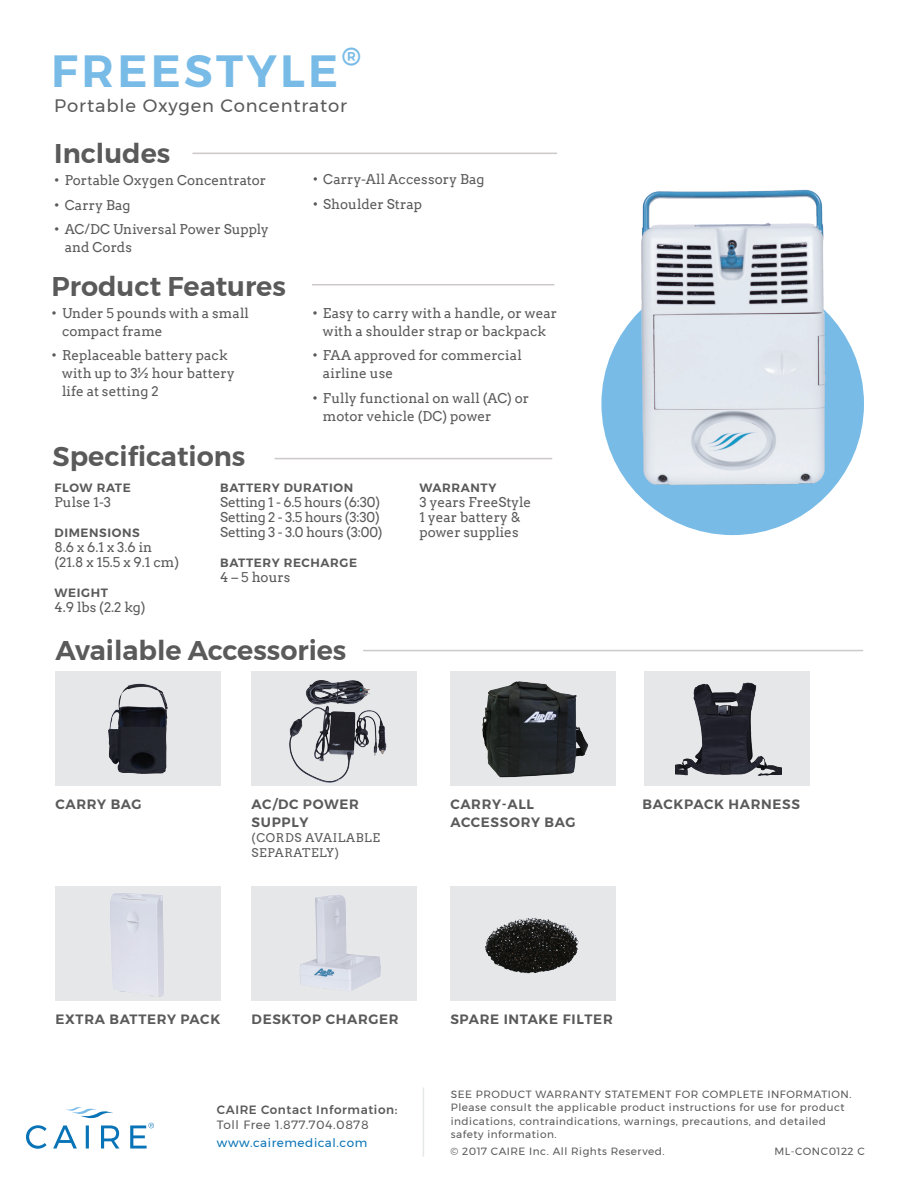
<style>
.page{position:relative;width:918px;height:1188px;background:#fff}
.page>*{position:absolute;margin:0;border:0;box-sizing:border-box;transform-origin:0 0}
.t1{font:600 45px "Montserrat";letter-spacing:.075em;color:#79bbe7}
.t2{font:600 27px "Montserrat";color:#595a59}
.t3{font:600 26.25px "Montserrat";color:#79bbe7}
.t4{font:18px "Montserrat";letter-spacing:.05em;color:#595a59}
.small_body{font:13.5px/18px "Arvo";color:#595a59}
.t5{font:600 13.5px/18px "Montserrat";letter-spacing:.05em;color:#595a59}
.small_body-2{font:13.5px "Arvo";letter-spacing:-.02em;color:#595a59}
.small_headline{font:600 12px "Montserrat";letter-spacing:.05em;color:#595a59}
.t6{font:500 12px/15px "Montserrat";letter-spacing:.05em;color:#595a59}
.t7{font:12px/15px "Arvo";letter-spacing:.05em;color:#595a59}
.t8{font:12px "Montserrat";letter-spacing:.05em;color:#0873b6}
.t9{font:10.5px/13.5px "Montserrat";letter-spacing:.05em;color:#595a59}
.s1{font-weight:400}
</style>
<div class="page">
<div style="left:601px;top:273px;width:263px;height:262px;background:#79bbe7;border-radius:50%"></div>
<hr style="left:275px;top:458px;width:277px;height:1px;background:#cdc9c8">
<div style="left:55px;top:672px;width:165px;height:114px;background:#e6e7e9"></div>
<div style="left:55px;top:887px;width:165px;height:114px;background:#e6e7e9"></div>
<div style="left:252px;top:672px;width:165px;height:114px;background:#e6e7e9"></div>
<div style="left:252px;top:887px;width:165px;height:114px;background:#e6e7e9"></div>
<div style="left:450px;top:672px;width:165px;height:114px;background:#e6e7e9"></div>
<div style="left:450px;top:887px;width:165px;height:114px;background:#e6e7e9"></div>
<div style="left:645px;top:672px;width:165px;height:114px;background:#e6e7e9"></div>
<hr style="left:363px;top:650px;width:500px;height:1px;background:#cdc9c8">
<img style="left:482px;top:681px;width:106px;height:97px">
<img style="left:675px;top:682px;width:106px;height:94px">
<img style="left:287px;top:886px;width:105px;height:105px">
<img style="left:101px;top:886px;width:77px;height:111px">
<img style="left:108px;top:683px;width:60px;height:91px">
<img style="left:485px;top:917px;width:94px;height:57px">
<img style="left:290px;top:680px;width:97px;height:103px">
<img style="left:624px;top:189px;width:209px;height:305px">
<svg style="left:26px;top:1125px;width:21px;height:24px"></svg>
<svg style="left:53px;top:1107px;width:66px;height:42px"></svg>
<svg style="left:130px;top:1123px;width:24px;height:26px"></svg>
<hr style="left:423px;top:1087px;width:1px;height:70px;background:#e6e7e9">
<hr style="left:192px;top:153px;width:365px;height:1px;background:#cdc9c8">
<hr style="left:312px;top:284px;width:242px;height:1px;background:#cdc9c8">
<p class="t1" style="left:51px;top:35px;width:289px">FREESTYLE</p>
<p class="t3" style="left:342px;top:36px;width:21px">®</p>
<p class="t4" style="left:54px;top:92px;width:294px">Portable Oxygen Concentrator</p>
<p class="t2" style="left:54px;top:132px;width:118px">Includes</p>
<p class="small_body" style="left:54px;top:171px;width:214px">• Portable Oxygen Concentrator</p>
<p class="small_body" style="left:54px;top:196px;width:78px">• Carry Bag</p>
<p class="small_body" style="left:65px;top:221px;width:206px;text-indent:-11px">• AC/DC Universal Power Supply and Cords</p>
<p class="t2" style="left:52px;top:265px;width:236px">Product Features</p>
<p class="small_body" style="left:62px;top:304px;width:189px;text-indent:-11px">• Under 5 pounds with a small compact frame</p>
<p class="small_body" style="left:62px;top:347px;width:174px;text-indent:-11px">• Replaceable battery pack with up to 3½ hour battery life at setting 2</p>
<p class="small_body" style="left:313px;top:170px;width:173px">• Carry-All Accessory Bag</p>
<p class="small_body" style="left:313px;top:195px;width:111px">• Shoulder Strap</p>
<p class="small_body" style="left:312px;top:304px;width:246px;text-align:center">• Easy to carry with a handle, or wear with a shoulder strap or backpack</p>
<p class="small_body" style="left:323px;top:347px;width:200px;text-indent:-11px">• FAA approved for commercial airline use</p>
<p class="small_body" style="left:323px;top:389px;width:208px;text-indent:-11px">• Fully functional on wall (AC) or motor vehicle (DC) power</p>
<p class="t2" style="left:53px;top:435px;width:194px">Specifications</p>
<p class="small_headline" style="left:55px;top:478px;width:78px">FLOW RATE</p>
<p class="small_body" style="left:55px;top:493px;width:58px">Pulse 1-3</p>
<p class="small_headline" style="left:55px;top:523px;width:87px">DIMENSIONS</p>
<p class="small_body" style="left:55px;top:538px;width:99px">8.6 x 6.1 x 3.6 in</p>
<p class="small_body" style="left:55px;top:553px;width:126px">(21.8 x 15.5 x 9.1 cm)</p>
<p class="small_headline" style="left:55px;top:583px;width:55px">WEIGHT</p>
<p class="small_body" style="left:55px;top:598px;width:93px">4.9 lbs (2.2 kg)</p>
<p class="small_headline" style="left:220px;top:478px;width:134px">BATTERY DURATION</p>
<p class="small_body-2" style="left:220px;top:494px;width:161px">Setting 1 - 6.5 hours (6:30)</p>
<p class="small_body-2" style="left:220px;top:509px;width:161px">Setting 2 - 3.5 hours (3:30)</p>
<p class="small_body-2" style="left:220px;top:524px;width:164px">Setting 3 - 3.0 hours (3:00)</p>
<p class="small_headline" style="left:220px;top:553px;width:138px">BATTERY RECHARGE</p>
<p class="small_body" style="left:220px;top:568px;width:72px">4 – 5 hours</p>
<p class="t2" style="left:56px;top:629px;width:292px">Available Accessories</p>
<p class="small_headline" style="left:419px;top:478px;width:78px">WARRANTY</p>
<p class="small_body" style="left:419px;top:493px;width:113px">3 years FreeStyle</p>
<p class="small_body" style="left:419px;top:510px;width:102px;line-height:15px">1 year battery &amp; power supplies</p>
<p class="t5" style="left:56px;top:795px;width:88px">CARRY BAG</p>
<p class="t5" style="left:252px;top:795px;width:109px">AC/DC POWER<br>SUPPLY</p>
<p class="t7" style="left:252px;top:830px;width:130px">(CORDS AVAILABLE<br>SEPARATELY)</p>
<p class="t5" style="left:450px;top:795px;width:85px">CARRY-ALL</p>
<p class="t5" style="left:450px;top:813px;width:127px">ACCESSORY BAG</p>
<p class="t5" style="left:643px;top:795px;width:159px">BACKPACK HARNESS</p>
<p class="t5" style="left:56px;top:1010px;width:166px">EXTRA BATTERY PACK</p>
<p class="t5" style="left:252px;top:1010px;width:149px">DESKTOP CHARGER</p>
<p class="t6" style="left:217px;top:1102px;width:182px">CAIRE Contact Information:<br><span class="s1">Toll Free 1.877.704.0878</span></p>
<p class="t8" style="left:217px;top:1133px;width:152px">www.cairemedical.com</p>
<p class="t5" style="left:450px;top:1010px;width:164px">SPARE INTAKE FILTER</p>
<p class="t9" style="left:451px;top:1087px;width:402px">SEE PRODUCT WARRANTY STATEMENT FOR COMPLETE INFORMATION.<br>Please consult the applicable product instructions for use for product indications, contraindications, warnings, precautions, and detailed</p>
<p class="t9" style="left:451px;top:1128px;width:107px">safety information.</p>
<p class="t9" style="left:450px;top:1144px;width:216px">© 2017 CAIRE Inc. All Rights Reserved.</p>
<p class="t9" style="left:774px;top:1144px;width:92px">ML-CONC0122 C</p>
</div>
